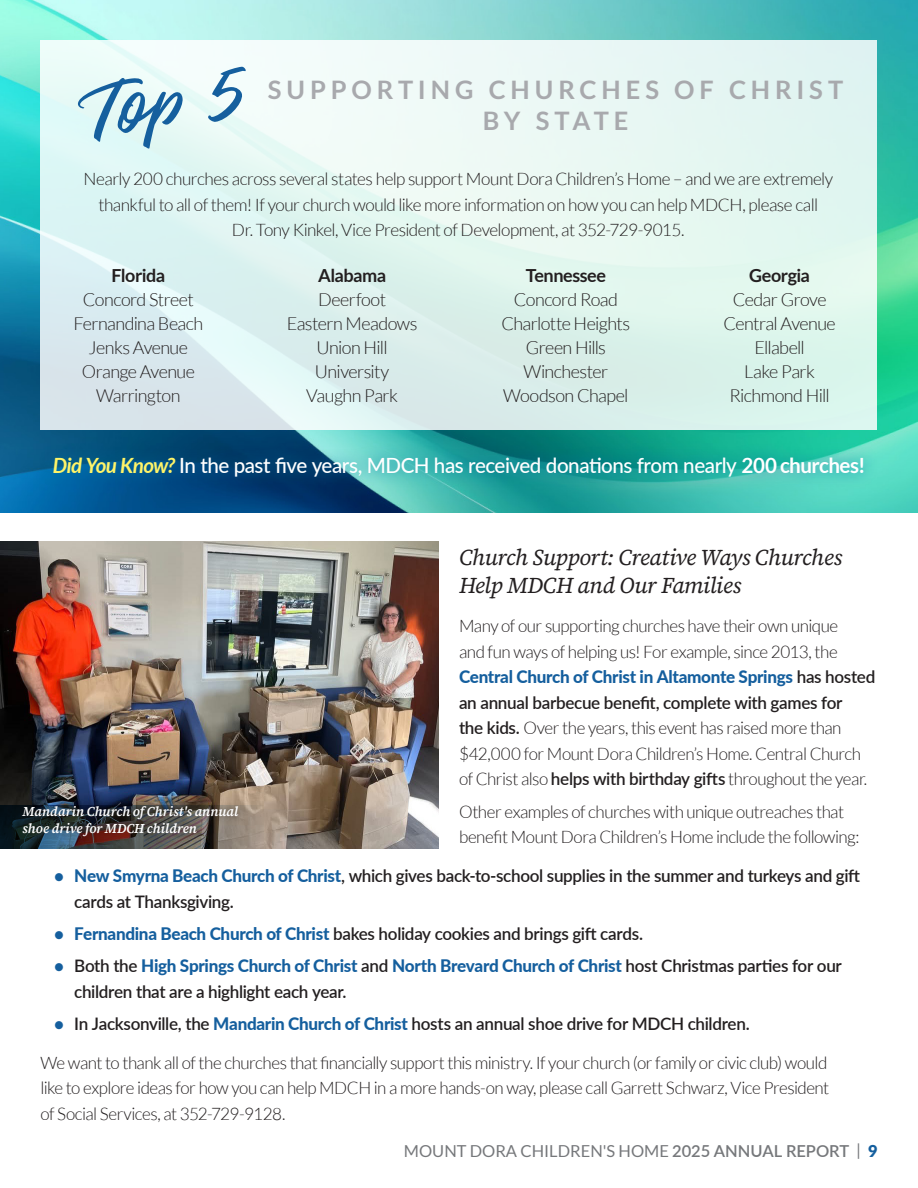
<style>
.page{position:relative;width:918px;height:1188px;background:#fff}
.page>*{position:absolute;margin:0;border:0;box-sizing:border-box;transform-origin:0 0}
.t1{font:86.25px "Sideroad Smooth";color:#155f9e;scale:1.05 1}
.t2{font:700 25.5px/30.6px "Lato";letter-spacing:.19em;color:#a8a9ad;text-align:center}
.t3{font:italic 22.5px/28.5px "Source Serif 4";letter-spacing:-.025em;color:#231f20}
.t4{font:500 21px "Lato";letter-spacing:-.02em;color:#fff}
.t5{font:300 18px/24px "Lato";letter-spacing:-.035em;color:#231f20;text-align:center}
.t6{font:700 18px "Lato";letter-spacing:-.025em;color:#231f20}
.t7{font:300 17.25px/25.5px "Lato";letter-spacing:-.03em;color:#231f20}
.t8{font:600 17.25px/25.5px "Lato";letter-spacing:-.02em;color:#231f20}
.t9{font:16.5px "Lato";color:#76787b}
.t10{font:italic 600 13.5px/16.2px "Source Serif 4";letter-spacing:-.01em;color:#fff}
.s1{font-weight:700;font-style:italic;color:#fff468}
.s2{font-weight:700}
.s3{font-weight:800;color:#155f9e}
.s4{font-weight:600}
.s5{font-weight:900;color:#155f9e}
</style>
<div class="page">
<img style="left:0;top:541px;width:439px;height:308px">
<svg style="left:0;top:806px;width:264px;height:43px;background:#535655"></svg>
<div style="left:15px;top:799px;width:231px;height:44px;background:#231f20;opacity:.55"></div>
<img style="left:0;top:0;width:918px;height:513px">
<div style="left:40px;top:40px;width:838px;height:390px;background:linear-gradient(to bottom,#edfcf8,#d8edea)"></div>
<div style="left:39px;top:443px;width:839px;height:47px;background:#0076a3;opacity:.75"></div>
<p class="t1" style="left:66px;top:54px;width:162px;rotate:-6deg">Top 5</p>
<p class="t2" style="left:268px;top:74px;width:577px">SUPPORTING CHURCHES OF CHRIST<br>BY STATE</p>
<p class="t7" style="left:83px;top:167px;width:751px;text-align:center">Nearly 200 churches across several states help support Mount Dora Children’s Home – and we are extremely thankful to all of them! If your church would like more information on how you can help MDCH, please call<br>Dr. Tony Kinkel, Vice President of Development, at 352-729-9015.</p>
<p class="t6" style="left:112px;top:265px;width:55px">Florida</p>
<p class="t5" style="left:73px;top:287px;width:132px">Concord Street<br>Fernandina Beach</p>
<p class="t5" style="left:89px;top:335px;width:101px">Jenks Avenue</p>
<p class="t5" style="left:82px;top:359px;width:115px">Orange Avenue<br>Warrington</p>
<p class="t6" style="left:318px;top:265px;width:70px">Alabama</p>
<p class="t5" style="left:318px;top:287px;width:69px">Deerfoot</p>
<p class="t5" style="left:287px;top:311px;width:132px">Eastern Meadows<br>Union Hill</p>
<p class="t5" style="left:306px;top:359px;width:93px">University<br>Vaughn Park</p>
<p class="t6" style="left:749px;top:265px;width:62px">Georgia</p>
<p class="t5" style="left:733px;top:287px;width:95px">Cedar Grove</p>
<p class="t5" style="left:723px;top:311px;width:114px">Central Avenue</p>
<p class="t5" style="left:729px;top:335px;width:102px">Ellabell<br>Lake Park<br>Richmond Hill</p>
<p class="t6" style="left:526px;top:265px;width:82px">Tennessee</p>
<p class="t5" style="left:514px;top:287px;width:106px">Concord Road</p>
<p class="t5" style="left:501px;top:311px;width:130px">Charlotte Heights<br>Green Hills<br>Winchester</p>
<p class="t5" style="left:503px;top:383px;width:127px">Woodson Chapel</p>
<p class="t4" style="left:53px;top:450px;width:814px"><span class="s1">Did You Know?</span> In the past five years, MDCH has received donations from nearly <span class="s2">200 churches!</span></p>
<p class="t3" style="left:459px;top:543px;width:385px">Church Support: Creative Ways Churches<br>Help MDCH and Our Families</p>
<p class="t7" style="left:459px;top:613px;width:418px">Many of our supporting churches have their own unique<br>and fun ways of helping us! For example, since 2013, the <span class="s3">Central Church of Christ in Altamonte Springs</span> <span class="s4">has hosted an annual barbecue benefit, complete with games for<br>the kids.</span> Over the years, this event has raised more than $42,000 for Mount Dora Children’s Home. Central Church of Christ also <span class="s4">helps with birthday gifts</span> throughout the year.</p>
<p class="t7" style="left:459px;top:799px;width:402px">Other examples of churches with unique outreaches that benefit Mount Dora Children’s Home include the following:</p>
<p class="t8" style="left:74px;top:862px;width:787px;text-indent:-20px"><span class="s3">• New Smyrna Beach Church of Christ</span>, which gives back-to-school supplies in the summer and turkeys and gift cards at Thanksgiving.</p>
<p class="t8" style="left:54px;top:920px;width:591px"><span class="s3">• Fernandina Beach Church of Christ</span> bakes holiday cookies and brings gift cards.</p>
<p class="t8" style="left:74px;top:952px;width:769px;text-indent:-20px"><span class="s3">•</span> Both the <span class="s3">High Springs Church of Christ</span> and <span class="s3">North Brevard Church of Christ</span> host Christmas parties for our children that are a highlight each year.</p>
<p class="t8" style="left:54px;top:1010px;width:697px"><span class="s3">•</span> In Jacksonville, the <span class="s3">Mandarin Church of Christ</span> hosts an annual shoe drive for MDCH children.</p>
<p class="t7" style="left:40px;top:1050px;width:790px;text-align:justify">We want to thank all of the churches that financially support this ministry. If your church (or family or civic club) would like to explore ideas for how you can help MDCH in a more hands-on way, please call Garrett Schwarz, Vice President of Social Services, at 352-729-9128.</p>
<p class="t10" style="left:23px;top:804px;width:217px">Mandarin Church of Christ's annual shoe drive for MDCH children</p>
<p class="t9" style="left:404px;top:1142px;width:475px">MOUNT DORA CHILDREN'S HOME <span class="s4">2025 ANNUAL REPORT</span> | <span class="s5">9</span></p>
</div>
